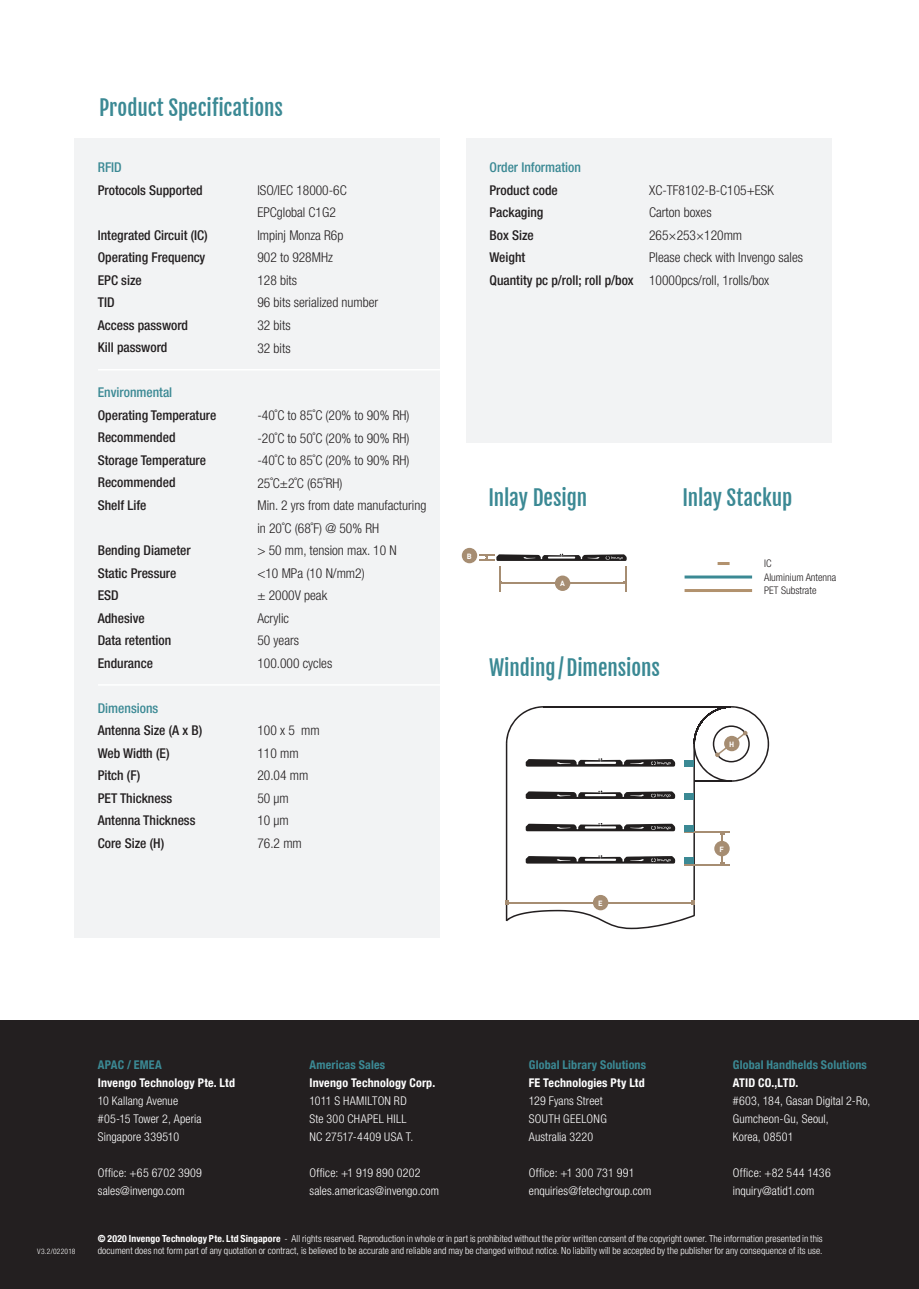
<style>
.page{position:relative;width:919px;height:1289px;background:#fff}
.page>*{position:absolute;margin:0;border:0;box-sizing:border-box;transform-origin:0 0}
.t1{font:21px "Fjalla One";letter-spacing:-.005em;color:#3b8994}
.t2{font:300 condensed 13.5px/22.5px "Helvetica Neue LT Com";color:#231f20}
.t3{font:500 condensed 13.5px/22.5px "Helvetica Neue LT Com";color:#231f20}
.t4{font:500 condensed 13.5px "Helvetica Neue LT Com";color:#3b8994}
.t5{font:300 condensed 12px/18px "Helvetica Neue LT Com";letter-spacing:.01em;color:#fff}
.t6{font:700 condensed 12px "Helvetica Neue LT Com";letter-spacing:.015em;color:#fff}
.t7{font:700 condensed 12px "Helvetica Neue LT Com";letter-spacing:.015em;color:#3b8994}
.t8{font:300 condensed 10.5px/13.5px "Helvetica Neue LT Com";color:#231f20}
.t9{font:300 condensed 9.75px "Helvetica Neue LT Com";letter-spacing:.01em;color:#fff}
.t10{font:300 condensed 7.5px "Helvetica Neue LT Com";letter-spacing:.03em;color:#fff}
.t11{font:700 7.5px "DIN";color:#fff}
.s1{font-weight:700}
</style>
<div class="page">
<div style="left:0;top:1020px;width:918px;height:268px;background:#231f20"></div>
<div style="left:74px;top:138px;width:366px;height:799px;background:#f2f3f4"></div>
<hr style="left:98px;top:369px;width:348px;height:1px;background:#fff">
<hr style="left:98px;top:684px;width:348px;height:1px;background:#fff">
<svg style="left:717px;top:562px;width:12px;height:3px"></svg>
<hr style="left:684px;top:575px;width:68px;height:3px;background:#3b8994">
<hr style="left:684px;top:589px;width:68px;height:3px;background:#b2926e">
<div style="left:466px;top:138px;width:365px;height:304px;background:#f2f3f4"></div>
<div style="left:462px;top:548px;width:15px;height:15px;background:#a68d72;border-radius:50%"></div>
<svg style="left:479px;top:553px;width:148px;height:38px"></svg>
<svg style="left:506px;top:706px;width:263px;height:223px"></svg>
<div style="left:684px;top:857px;width:9px;height:7px;background:#3b8994"></div>
<div style="left:684px;top:793px;width:9px;height:6px;background:#3b8994"></div>
<div style="left:684px;top:825px;width:9px;height:6px;background:#3b8994"></div>
<div style="left:684px;top:760px;width:9px;height:7px;background:#3b8994"></div>
<h1 class="t1" style="left:99px;top:95px;width:185px">Product Specifications</h1>
<p class="t4" style="left:98px;top:159px;width:26px">RFID</p>
<p class="t3" style="left:98px;top:179px;width:106px">Protocols Supported</p>
<p class="t3" style="left:98px;top:224px;width:111px">Integrated Circuit (IC)<br>Operating Frequency<br>EPC size<br>TID<br>Access password<br>Kill password</p>
<p class="t4" style="left:98px;top:384px;width:76px">Environmental</p>
<p class="t3" style="left:98px;top:404px;width:120px">Operating Temperature<br>Recommended<br>Storage Temperature<br>Recommended<br>Shelf Life</p>
<p class="t3" style="left:98px;top:539px;width:94px">Bending Diameter<br>Static Pressure<br>ESD<br>Adhesive<br>Data retention<br>Endurance</p>
<p class="t4" style="left:98px;top:699px;width:62px">Dimensions</p>
<p class="t3" style="left:98px;top:719px;width:106px">Antenna Size (A x B)<br>Web Width (E)<br>Pitch (F)<br>PET Thickness<br>Antenna Thickness<br>Core Size (H)</p>
<p class="t2" style="left:257px;top:179px;width:122px">ISO/IEC 18000-6C<br>EPCglobal C1G2<br>Impinj Monza R6p<br>902 to 928MHz<br>128 bits<br>96 bits serialized number<br>32 bits<br>32 bits</p>
<p class="t2" style="left:257px;top:404px;width:170px">-40˚C to 85˚C (20% to 90% RH) -20˚C to 50˚C (20% to 90% RH) -40˚C to 85˚C (20% to 90% RH)<br>25˚C±2˚C (65˚RH)<br>Min. 2 yrs from date manufacturing in 20˚C (68˚F) @ 50% RH<br>&gt; 50 mm, tension max. 10 N<br>&lt;10 MPa (10 N/mm2)<br>± 2000V peak<br>Acrylic<br>50 years<br>100.000 cycles</p>
<p class="t2" style="left:257px;top:719px;width:64px">100 x 5 mm<br>110 mm<br>20.04 mm<br>50 μm<br>10 μm<br>76.2 mm</p>
<p class="t4" style="left:489px;top:159px;width:93px">Order Information</p>
<p class="t3" style="left:489px;top:179px;width:146px">Product code<br>Packaging<br>Box Size<br>Weight<br>Quantity pc p/roll; roll p/box</p>
<p class="t2" style="left:649px;top:179px;width:155px">XC-TF8102-B-C105+ESK<br>Carton boxes<br>265×253×120mm<br>Please check with Invengo sales<br>10000pcs/roll, 1rolls/box</p>
<p class="t11" style="left:467px;top:551px;width:6px">B</p>
<h1 class="t1" style="left:488px;top:485px;width:100px">Inlay Design</h1>
<h1 class="t1" style="left:682px;top:485px;width:111px">Inlay Stackup</h1>
<p class="t11" style="left:560px;top:578px;width:6px">A</p>
<p class="t8" style="left:764px;top:556px;width:74px">IC<br>Aluminium Antenna<br>PET Substrate</p>
<h1 class="t1" style="left:489px;top:654px;width:172px">Winding /Dimensions</h1>
<p class="t11" style="left:729px;top:739px;width:7px">H</p>
<p class="t11" style="left:598px;top:898px;width:6px">E</p>
<p class="t11" style="left:719px;top:844px;width:6px">F</p>
<p class="t7" style="left:98px;top:1057px;width:65px">APAC / EMEA</p>
<p class="t6" style="left:98px;top:1075px;width:139px">Invengo Technology Pte. Ltd</p>
<p class="t5" style="left:98px;top:1092px;width:105px">10 Kallang Avenue #05-15 Tower 2, Aperia<br>Singapore 339510</p>
<p class="t5" style="left:98px;top:1164px;width:106px">Office: +65 6702 3909 sales@invengo.com</p>
<p class="t7" style="left:309px;top:1057px;width:77px">Americas Sales</p>
<p class="t6" style="left:309px;top:1075px;width:127px">Invengo Technology Corp.</p>
<p class="t5" style="left:309px;top:1092px;width:105px">1011 S HAMILTON RD<br>Ste 300 CHAPEL HILL<br>NC 27517-4409 USA T.</p>
<p class="t5" style="left:309px;top:1164px;width:131px">Office: +1 919 890 0202 sales.americas@invengo.com</p>
<p class="t7" style="left:529px;top:1057px;width:119px">Global Library Solutions</p>
<p class="t6" style="left:529px;top:1075px;width:117px">FE Technologies Pty Ltd</p>
<p class="t5" style="left:529px;top:1092px;width:79px">129 Fyans Street<br>SOUTH GEELONG<br>Australia 3220</p>
<p class="t5" style="left:529px;top:1164px;width:124px">Office: +1 300 731 991 enquiries@fetechgroup.com</p>
<p class="t7" style="left:732px;top:1057px;width:135px">Global Handhelds Solutions</p>
<p class="t6" style="left:732px;top:1075px;width:67px">ATID CO.,LTD.</p>
<p class="t5" style="left:732px;top:1092px;width:139px">#603, 184, Gasan Digital 2-Ro,<br>Gumcheon-Gu, Seoul,<br>Korea, 08501</p>
<p class="t5" style="left:732px;top:1164px;width:99px">Office: +82 544 1436 inquiry@atid1.com</p>
<p class="t9" style="left:98px;top:1232px;width:726px"><span class="s1">© 2020 Invengo Technology Pte. Ltd Singapore</span> - All rights reserved. Reproduction in whole or in part is prohibited without the prior written consent of the copyright owner. The information presented in this</p>
<p class="t10" style="left:37px;top:1246px;width:40px">V3.2/022018</p>
<p class="t9" style="left:98px;top:1244px;width:726px">document does not form part of any quotation or contract, is believed to be accurate and reliable and may be changed without notice. No liability will be accepted by the publisher for any consequence of its use.</p>
</div>
